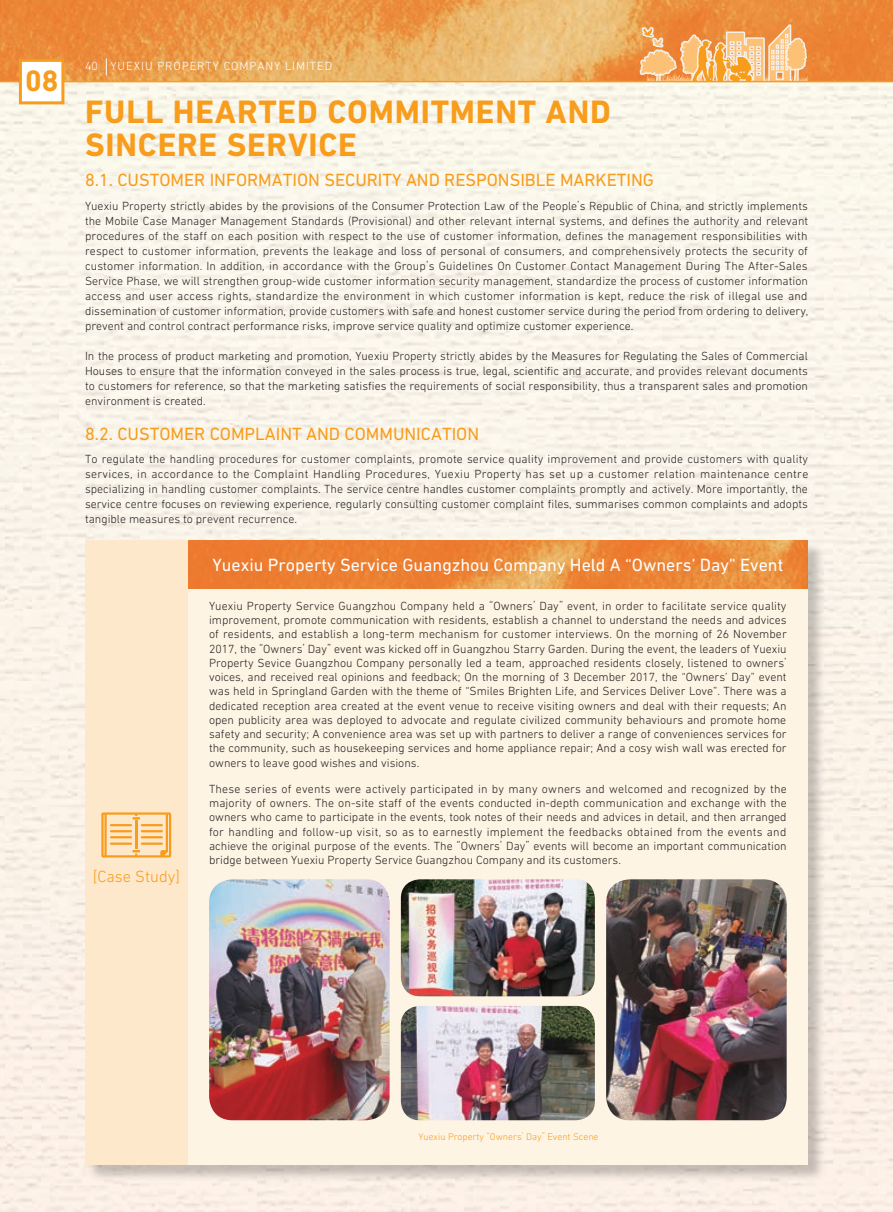
<style>
.page{position:relative;width:893px;height:1212px;background:#fff}
.page>*{position:absolute;margin:0;border:0;box-sizing:border-box;transform-origin:0 0}
.主標題{font:700 33px/33px "DIN Next LT Pro";letter-spacing:.025em;color:#f89c1c}
.t1{font:700 30px "DIN Next LT Pro";color:#f89c1c}
._3__標題{font:18px "DIN Next LT Pro";color:#f89c1c}
.t2{font:18px "DIN Next LT Pro";color:#fff}
.t3{font:300 16.5px "DIN Next LT Pro";color:#f89c1c}
._1__內文{font:300 12px/14.2px "DIN Next LT Pro";color:#231f20;text-align:justify}
._1__內文-2{font:300 12px "DIN Next LT Pro";letter-spacing:.075em;color:#fff}
.t4{font:300 9.75px "DIN Next LT Pro";color:#f89c1c}
</style>
<div class="page">
<img style="left:0;top:82px;width:893px;height:1130px">
<img style="left:0;top:0;width:893px;height:81px">
<svg style="left:106px;top:58px;width:1px;height:17px"></svg>
<svg style="left:640px;top:24px;width:169px;height:57px;background:#f4b16e"></svg>
<hr style="left:0;top:81px;width:893px;height:1px;background:#f89c1c">
<div style="left:20px;top:60px;width:43px;height:43px;background:#fff"></div>
<div style="left:19px;top:59px;width:45px;height:45px;border:3px solid #f89c1c"></div>
<div style="left:86px;top:542px;width:739px;height:640px;background:#231f20;opacity:.25"></div>
<div style="left:85px;top:541px;width:723px;height:624px;background:#fef4e4"></div>
<img style="left:188px;top:541px;width:620px;height:47px">
<div style="left:85px;top:541px;width:103px;height:624px;background:#fee8cb"></div>
<svg style="left:101px;top:812px;width:70px;height:45px"></svg>
<img style="left:401px;top:879px;width:194px;height:117px">
<img style="left:401px;top:1006px;width:194px;height:114px">
<img style="left:209px;top:879px;width:181px;height:241px">
<img style="left:606px;top:879px;width:181px;height:241px">
<h2 class="t1" style="left:25px;top:64px;width:35px">08</h2>
<p class="_1__內文-2" style="left:85px;top:59px;width:14px">40</p>
<p class="_1__內文-2" style="left:111px;top:59px;width:223px">YUEXIU PROPERTY COMPANY LIMITED</p>
<p class="主標題" style="left:85px;top:95px;width:527px">FULL HEARTED COMMITMENT AND<br>SINCERE SERVICE</p>
<p class="_3__標題" style="left:85px;top:170px;width:570px">8.1. CUSTOMER INFORMATION SECURITY AND RESPONSIBLE MARKETING</p>
<p class="_1__內文" style="left:85px;top:198px;width:725px;line-height:15px">Yuexiu Property strictly abides by the provisions of the Consumer Protection Law of the People’s Republic of China, and strictly implements the Mobile Case Manager Management Standards (Provisional) and other relevant internal systems, and defines the authority and relevant procedures of the staff on each position with respect to the use of customer information, defines the management responsibilities with respect to customer information, prevents the leakage and loss of personal of consumers, and comprehensively protects the security of customer information. In addition, in accordance with the Group’s Guidelines On Customer Contact Management During The After-Sales Service Phase, we will strengthen group-wide customer information security management, standardize the process of customer information access and user access rights, standardize the environment in which customer information is kept, reduce the risk of illegal use and dissemination of customer information, provide customers with safe and honest customer service during the period from ordering to delivery, prevent and control contract performance risks, improve service quality and optimize customer experience.</p>
<p class="_1__內文" style="left:85px;top:348px;width:724px;line-height:15px">In the process of product marketing and promotion, Yuexiu Property strictly abides by the Measures for Regulating the Sales of Commercial Houses to ensure that the information conveyed in the sales process is true, legal, scientific and accurate, and provides relevant documents to customers for reference, so that the marketing satisfies the requirements of social responsibility, thus a transparent sales and promotion environment is created.</p>
<p class="_3__標題" style="left:85px;top:423px;width:396px">8.2. CUSTOMER COMPLAINT AND COMMUNICATION</p>
<p class="_1__內文" style="left:85px;top:452px;width:725px;line-height:15px">To regulate the handling procedures for customer complaints, promote service quality improvement and provide customers with quality services, in accordance to the Complaint Handling Procedures, Yuexiu Property has set up a customer relation maintenance centre specializing in handling customer complaints. The service centre handles customer complaints promptly and actively. More importantly, the service centre focuses on reviewing experience, regularly consulting customer complaint files, summarises common complaints and adopts tangible measures to prevent recurrence.</p>
<p class="t2" style="left:212px;top:555px;width:573px">Yuexiu Property Service Guangzhou Company Held A “Owners’ Day” Event</p>
<p class="t3" style="left:93px;top:867px;width:89px">[Case Study]</p>
<p class="_1__內文" style="left:209px;top:598px;width:579px">Yuexiu Property Service Guangzhou Company held a “Owners’ Day” event, in order to facilitate service quality improvement, promote communication with residents, establish a channel to understand the needs and advices of residents, and establish a long-term mechanism for customer interviews. On the morning of 26 November 2017, the “Owners’ Day” event was kicked off in Guangzhou Starry Garden. During the event, the leaders of Yuexiu Property Sevice Guangzhou Company personally led a team, approached residents closely, listened to owners’ voices, and received real opinions and feedback; On the morning of 3 December 2017, the “Owners’ Day” event was held in Springland Garden with the theme of “Smiles Brighten Life, and Services Deliver Love”. There was a dedicated reception area created at the event venue to receive visiting owners and deal with their requests; An open publicity area was deployed to advocate and regulate civilized community behaviours and promote home safety and security; A convenience area was set up with partners to deliver a range of conveniences services for the community, such as housekeeping services and home appliance repair; And a cosy wish wall was erected for owners to leave good wishes and visions.</p>
<p class="_1__內文" style="left:209px;top:781px;width:579px">These series of events were actively participated in by many owners and welcomed and recognized by the majority of owners. The on-site staff of the events conducted in-depth communication and exchange with the owners who came to participate in the events, took notes of their needs and advices in detail, and then arranged for handling and follow-up visit, so as to earnestly implement the feedbacks obtained from the events and achieve the original purpose of the events. The “Owners’ Day” events will become an important communication bridge between Yuexiu Property Service Guangzhou Company and its customers.</p>
<p class="t4" style="left:418px;top:1131px;width:182px">Yuexiu Property “Owners’ Day” Event Scene</p>
</div>
